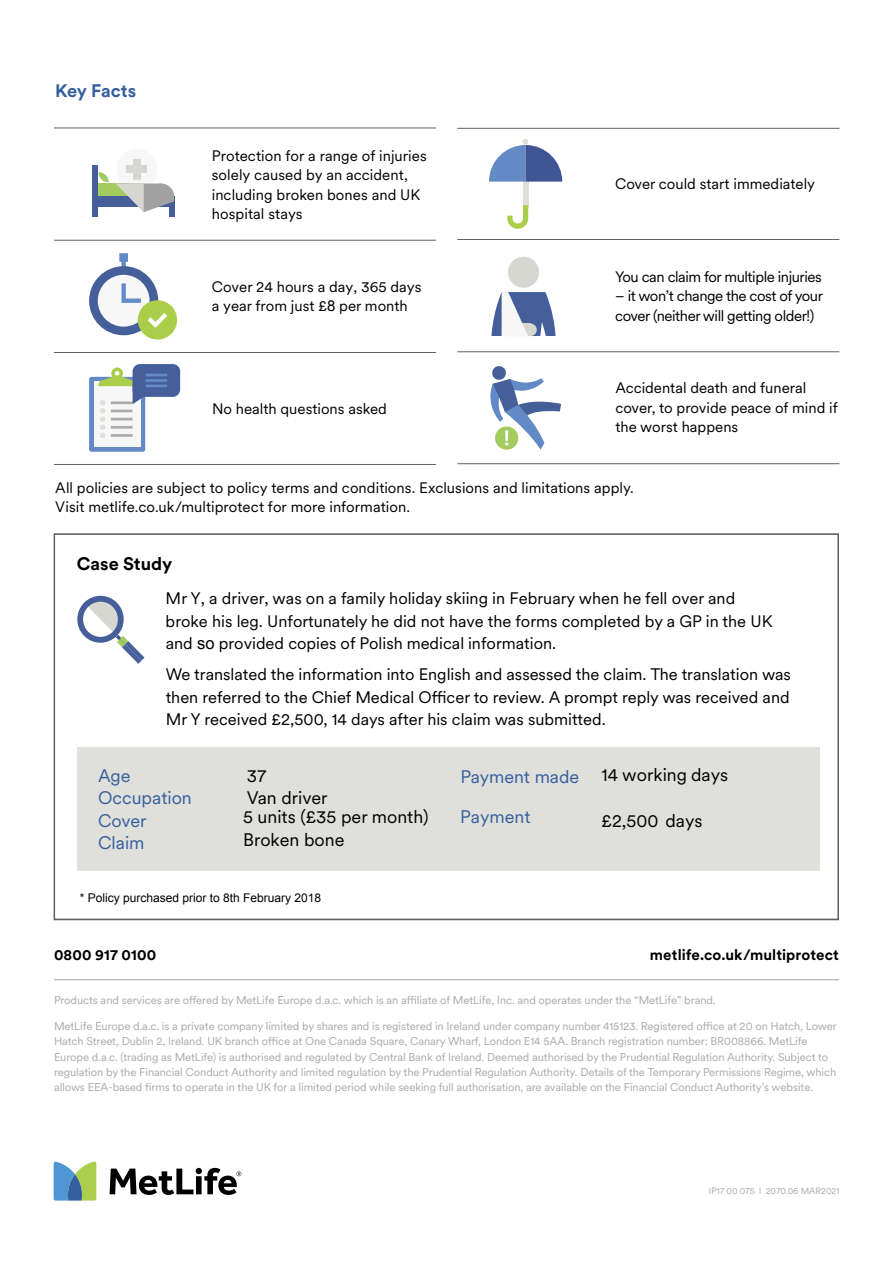
<style>
.page{position:relative;width:893px;height:1263px;background:#fff}
.page>*{position:absolute;margin:0;border:0;box-sizing:border-box;transform-origin:0 0}
.t1{font:18px "Met Life Circular";color:#000}
.t2{font:18px "Met Life Circular";color:#355f9c}
.t3{font:700 18px "Met Life Circular";color:#000}
.t4{font:700 18px "Met Life Circular";letter-spacing:-.015em;color:#355f9c}
.t5{font:16.5px/22.4px "Met Life Circular";color:#000}
.t6{font:15px/19.5px "Met Life Circular";color:#000}
.t7{font:15px/19.5px "Met Life Circular";letter-spacing:-.03em;color:#000}
.t8{font:700 15px "Met Life Circular";letter-spacing:.01em;color:#000}
.t9{font:12px "Arial";color:#000}
.t10{font:11.25px/15.5px "Met Life Circular";letter-spacing:-.005em;color:#aaa}
.t11{font:11.25px "Met Life Circular";letter-spacing:-.005em;color:#ababaa}
.t12{font:9px "Met Life Circular";letter-spacing:-.005em;color:#aaa}
.t13{font:9px "Met Life Circular";color:#a3a2a2}
.s1{font-family:"Arial"}
</style>
<div class="page">
<div style="left:54px;top:533px;width:785px;height:387px;border:2px solid #616063"></div>
<div style="left:77px;top:747px;width:742px;height:123px;background:#dfdfdc"></div>
<hr style="left:54px;top:128px;width:382px;height:1px;background:#616063">
<hr style="left:54px;top:240px;width:382px;height:1px;background:#616063">
<hr style="left:54px;top:352px;width:382px;height:1px;background:#616063">
<hr style="left:54px;top:464px;width:382px;height:1px;background:#616063">
<div style="left:116px;top:149px;width:41px;height:41px;background:#f7f7f8;border-radius:50%"></div>
<div style="left:133px;top:159px;width:8px;height:21px;background:#d7d7d2"></div>
<div style="left:127px;top:165px;width:20px;height:8px;background:#d7d7d2"></div>
<div style="left:97px;top:183px;width:31px;height:13px;background:#a4cb60"></div>
<div style="left:97px;top:196px;width:77px;height:11px;background:#455f9a"></div>
<div style="left:92px;top:166px;width:5px;height:51px;background:#455f9a"></div>
<div style="left:169px;top:196px;width:5px;height:21px;background:#455f9a"></div>
<svg style="left:98px;top:172px;width:11px;height:10px"></svg>
<svg style="left:116px;top:183px;width:58px;height:29px"></svg>
<div style="left:89px;top:377px;width:56px;height:75px;background:#638ac5;border-radius:2px"></div>
<div style="left:94px;top:381px;width:47px;height:66px;background:#f7f7f8"></div>
<div style="left:133px;top:364px;width:47px;height:33px;background:#455f9a;border-radius:7px"></div>
<svg style="left:98px;top:367px;width:50px;height:71px"></svg>
<hr style="left:145px;top:374px;width:22px;height:2px;background:#638ac5">
<hr style="left:145px;top:379px;width:22px;height:3px;background:#638ac5">
<hr style="left:145px;top:385px;width:22px;height:2px;background:#638ac5">
<div style="left:121px;top:257px;width:5px;height:18px;background:#628ac6"></div>
<div style="left:119px;top:253px;width:9px;height:9px;background:#628ac6"></div>
<div style="left:89px;top:266px;width:69px;height:69px;background:#455f9a;border-radius:50%"></div>
<div style="left:98px;top:275px;width:52px;height:52px;background:#f7f7f8;border-radius:50%"></div>
<svg style="left:121px;top:279px;width:24px;height:26px"></svg>
<div style="left:138px;top:300px;width:39px;height:40px;background:#aace4a;border-radius:50%"></div>
<svg style="left:148px;top:313px;width:19px;height:15px"></svg>
<div style="left:523px;top:182px;width:5px;height:26px;background:#e0ded8"></div>
<svg style="left:507px;top:205px;width:21px;height:24px"></svg>
<svg style="left:489px;top:139px;width:73px;height:43px"></svg>
<svg style="left:490px;top:366px;width:71px;height:84px"></svg>
<div style="left:508px;top:257px;width:31px;height:31px;background:#d7d7d2;border-radius:50%"></div>
<svg style="left:491px;top:292px;width:65px;height:44px"></svg>
<hr style="left:457px;top:239px;width:382px;height:1px;background:#616063">
<hr style="left:457px;top:351px;width:382px;height:1px;background:#616063">
<hr style="left:457px;top:463px;width:382px;height:1px;background:#616063">
<hr style="left:457px;top:128px;width:382px;height:1px;background:#616063">
<svg style="left:54px;top:1161px;width:42px;height:39px;background:#82aea1"></svg>
<svg style="left:110px;top:1168px;width:131px;height:27px"></svg>
<hr style="left:54px;top:979px;width:785px;height:1px;background:#ababaa">
<svg style="left:77px;top:595px;width:68px;height:69px"></svg>
<h1 class="t4" style="left:55px;top:79px;width:82px">Key Facts</h1>
<h3 class="t6" style="left:212px;top:145px;width:216px">Protection for a range of injuries solely caused by an accident, including broken bones and UK hospital stays</h3>
<h3 class="t6" style="left:212px;top:277px;width:211px">Cover 24 hours a day, 365 days a year from just £<span class="s1">8</span> per month</h3>
<h3 class="t6" style="left:212px;top:398px;width:176px">No health questions asked</h3>
<h3 class="t6" style="left:615px;top:174px;width:201px">Cover could start immediately</h3>
<h3 class="t7" style="left:615px;top:266px;width:208px">You can claim for multiple injuries</h3>
<h3 class="t7" style="left:615px;top:286px;width:209px">– it won’t change the cost of your cover (neither will getting older!)</h3>
<h3 class="t6" style="left:615px;top:378px;width:224px">Accidental death and funeral cover, to provide peace of mind if the worst happens</h3>
<h3 class="t6" style="left:55px;top:477px;width:580px">All policies are subject to policy terms and conditions. Exclusions and limitations apply.<br>Visit metlife.co.uk/multiprotect for more information.</h3>
<h1 class="t3" style="left:77px;top:551px;width:97px">Case Study</h1>
<h2 class="t5" style="left:166px;top:586px;width:608px">Mr Y, a driver, was on a family holiday skiing in February when he fell over and broke his leg. Unfortunately he did not have the forms completed by a GP in the UK and <span class="s1">so</span> provided copies of Polish medical information.</h2>
<h2 class="t5" style="left:166px;top:662px;width:627px;text-align:justify">We translated the information into English and assessed the claim. The translation was then referred to the Chief Medical Officer to review. A prompt reply was received and Mr Y received £2,500, 14 days after his claim was submitted.</h2>
<h1 class="t2" style="left:98px;top:763px;width:34px">Age</h1>
<h1 class="t1" style="left:247px;top:763px;width:21px">37</h1>
<h1 class="t2" style="left:98px;top:786px;width:95px">Occupation</h1>
<h1 class="t1" style="left:247px;top:786px;width:82px">Van driver</h1>
<h1 class="t2" style="left:460px;top:765px;width:120px">Payment made</h1>
<h1 class="t1" style="left:243px;top:805px;width:187px">5 units (£35 per month)</h1>
<h1 class="t2" style="left:460px;top:805px;width:72px">Payment</h1>
<h1 class="t1" style="left:243px;top:828px;width:103px">Broken bone</h1>
<h1 class="t2" style="left:98px;top:808px;width:50px">Cover</h1>
<h1 class="t2" style="left:98px;top:831px;width:48px">Claim</h1>
<p class="t9" style="left:80px;top:890px;width:243px">* Policy purchased prior to 8th February 2018</p>
<h1 class="t1" style="left:602px;top:763px;width:128px">14 working days</h1>
<h1 class="t1" style="left:602px;top:809px;width:102px">£2,500 days</h1>
<h3 class="t8" style="left:54px;top:945px;width:104px">0800 917 0100</h3>
<h3 class="t8" style="left:650px;top:945px;width:191px">metlife.co.uk/multiprotect</h3>
<p class="t11" style="left:189px;top:991px;width:9px">f</p>
<p class="t11" style="left:406px;top:991px;width:12px">f</p>
<p class="t11" style="left:381px;top:1018px;width:25px">regis</p>
<p class="t11" style="left:434px;top:1018px;width:244px">in Ireland under company number 415123. Regis e</p>
<p class="t11" style="left:695px;top:1018px;width:18px">of</p>
<p class="t11" style="left:726px;top:1018px;width:110px">at 20 on Hatch, Lower</p>
<p class="t11" style="left:267px;top:1034px;width:12px">f</p>
<p class="t11" style="left:328px;top:1034px;width:10px">C</p>
<p class="t11" style="left:368px;top:1034px;width:72px">Squar Canar</p>
<p class="t11" style="left:542px;top:1034px;width:16px">5A</p>
<p class="t11" style="left:283px;top:1049px;width:554px">by th Cen ral Bank of Ireland and subject to li ited regulation by the Financial Conduct Authority and Prudential</p>
<p class="t11" style="left:54px;top:1065px;width:777px">Regulation Authority. Details about the extent of our regulation by the Financial Conduct Authority and Pruden ia Regulation Authority are availabl from us on</p>
<p class="t11" style="left:54px;top:1081px;width:138px">request. www.metlife.co.uk</p>
<p class="t10" style="left:54px;top:991px;width:663px">Products and services are offered by MetLife Europe d.a.c. which is an affiliate of MetLife, Inc. and operates under the “MetLife” brand.</p>
<p class="t10" style="left:54px;top:1018px;width:784px">MetLife Europe d.a.c. is a private company limited by shares and is registered in Ireland under company number 415123. Registered office at 20 on Hatch, Lower Hatch Street, Dublin 2, Ireland. UK branch office at One Canada Square, Canary Wharf, London E14 5AA. Branch registration number: BR008866. MetLife Europe d.a.c. (trading as MetLife) is authorised and regulated by Central Bank of Ireland. Deemed authorised by the Prudential Regulation Authority. Subject to regulation by the Financial Conduct Authority and limited regulation by the Prudential Regulation Authority. Details of the Temporary Permissions Regime, which allows EEA-based firms to operate in the UK for a limited period while seeking full authorisation, are available on the Financial Conduct Authority’s website.</p>
<p class="t13" style="left:706px;top:1184px;width:134px">IP17 00 075 l 2070. <span class="s1">5 MAY2020</span></p>
<p class="t12" style="left:709px;top:1184px;width:132px">IP17 00 075 l 2070.06 MAR2021</p>
</div>
